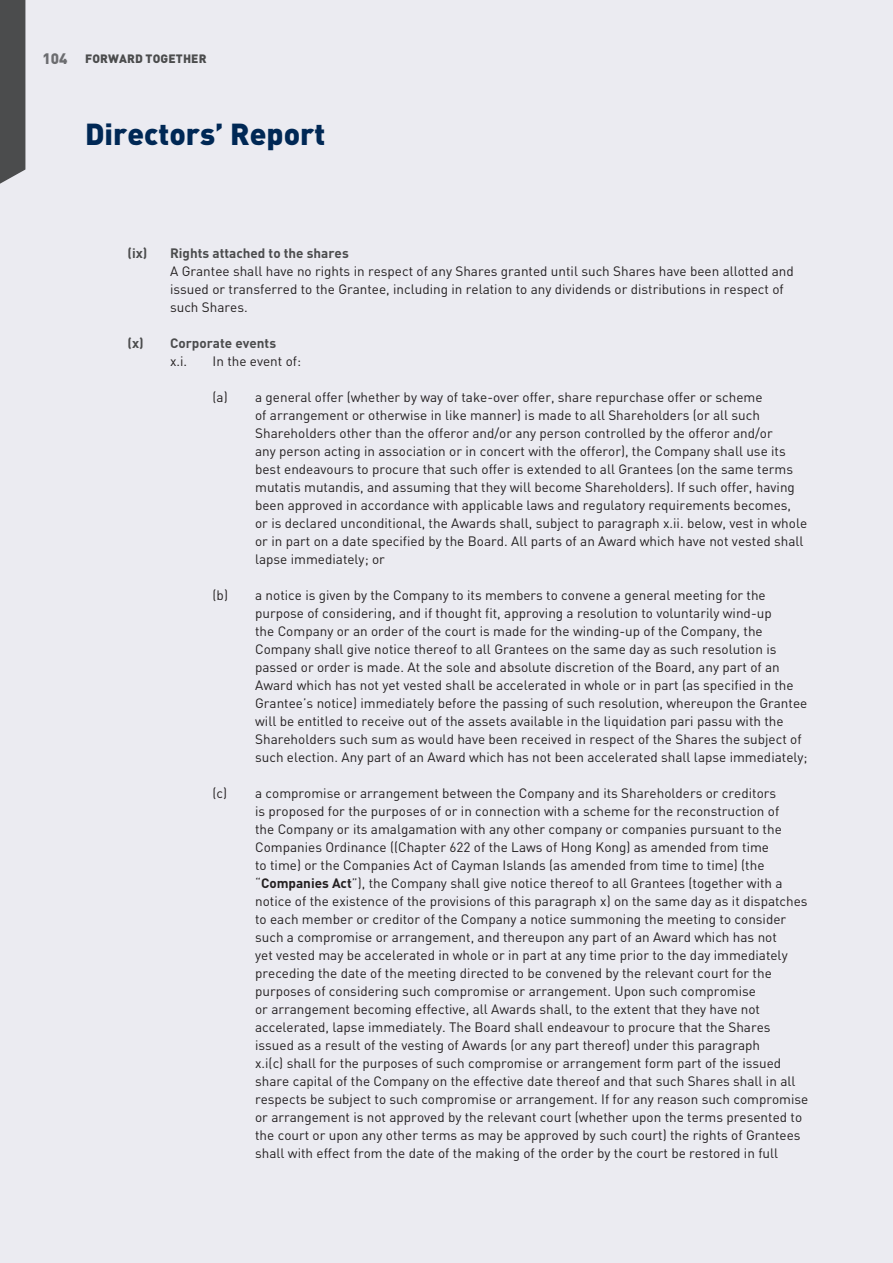
<style>
.page{position:relative;width:893px;height:1263px;background:#ebebf1}
.page>*{position:absolute;margin:0;border:0;box-sizing:border-box;transform-origin:0 0}
.t1{font:900 30px "DIN Pro";color:#002855}
.t2{font:900 15px "DIN Pro";color:#6c6d70}
._00_txt{font:13.5px/18px "DIN Pro";color:#231f20}
._03_H3{font:700 13.5px "DIN Pro";color:#4b4c4d}
.t3{font:900 12px "DIN Pro";letter-spacing:.01em;color:#4b4c4d}
.s1{font-weight:700}
</style>
<div class="page">
<div style="left:0;top:0;width:25px;height:184px;background:#4b4c4d"></div>
<p class="t2" style="left:43px;top:48px;width:27px">104</p>
<p class="t3" style="left:85px;top:50px;width:123px">FORWARD TOGETHER</p>
<h1 class="t1" style="left:85px;top:114px;width:242px">Directors’ Report</h1>
<p class="_03_H3" style="left:128px;top:244px;width:223px">(ix) Rights attached to the shares</p>
<p class="_00_txt" style="left:170px;top:262px;width:625px">A Grantee shall have no rights in respect of any Shares granted until such Shares have been allotted and issued or transferred to the Grantee, including in relation to any dividends or distributions in respect of such Shares.</p>
<p class="_03_H3" style="left:128px;top:334px;width:150px">(x) Corporate events</p>
<p class="_00_txt" style="left:170px;top:352px;width:19px">x.i.</p>
<p class="_00_txt" style="left:213px;top:352px;width:90px">In the event of:</p>
<p class="_00_txt" style="left:255px;top:388px;width:553px;text-indent:-43px">(a) a general offer (whether by way of take-over offer, share repurchase offer or scheme<br>of arrangement or otherwise in like manner) is made to all Shareholders (or all such Shareholders other than the offeror and/or any person controlled by the offeror and/or<br>any person acting in association or in concert with the offeror), the Company shall use its best endeavours to procure that such offer is extended to all Grantees (on the same terms mutatis mutandis, and assuming that they will become Shareholders). If such offer, having been approved in accordance with applicable laws and regulatory requirements becomes, or is declared unconditional, the Awards shall, subject to paragraph x.ii. below, vest in whole or in part on a date specified by the Board. All parts of an Award which have not vested shall lapse immediately; or</p>
<p class="_00_txt" style="left:255px;top:586px;width:554px;text-indent:-43px">(b) a notice is given by the Company to its members to convene a general meeting for the purpose of considering, and if thought fit, approving a resolution to voluntarily wind-up<br>the Company or an order of the court is made for the winding-up of the Company, the Company shall give notice thereof to all Grantees on the same day as such resolution is passed or order is made. At the sole and absolute discretion of the Board, any part of an Award which has not yet vested shall be accelerated in whole or in part (as specified in the Grantee’s notice) immediately before the passing of such resolution, whereupon the Grantee will be entitled to receive out of the assets available in the liquidation pari passu with the Shareholders such sum as would have been received in respect of the Shares the subject of such election. Any part of an Award which has not been accelerated shall lapse immediately;</p>
<p class="_00_txt" style="left:255px;top:784px;width:555px;text-indent:-43px">(c) a compromise or arrangement between the Company and its Shareholders or creditors<br>is proposed for the purposes of or in connection with a scheme for the reconstruction of<br>the Company or its amalgamation with any other company or companies pursuant to the Companies Ordinance ((Chapter 622 of the Laws of Hong Kong) as amended from time<br>to time) or the Companies Act of Cayman Islands (as amended from time to time) (the “<span class="s1">Companies Act</span>”), the Company shall give notice thereof to all Grantees (together with a notice of the existence of the provisions of this paragraph x) on the same day as it dispatches to each member or creditor of the Company a notice summoning the meeting to consider such a compromise or arrangement, and thereupon any part of an Award which has not<br>yet vested may be accelerated in whole or in part at any time prior to the day immediately preceding the date of the meeting directed to be convened by the relevant court for the purposes of considering such compromise or arrangement. Upon such compromise<br>or arrangement becoming effective, all Awards shall, to the extent that they have not accelerated, lapse immediately. The Board shall endeavour to procure that the Shares issued as a result of the vesting of Awards (or any part thereof) under this paragraph<br>x.i(c) shall for the purposes of such compromise or arrangement form part of the issued share capital of the Company on the effective date thereof and that such Shares shall in all respects be subject to such compromise or arrangement. If for any reason such compromise or arrangement is not approved by the relevant court (whether upon the terms presented to the court or upon any other terms as may be approved by such court) the rights of Grantees shall with effect from the date of the making of the order by the court be restored in full</p>
</div>
